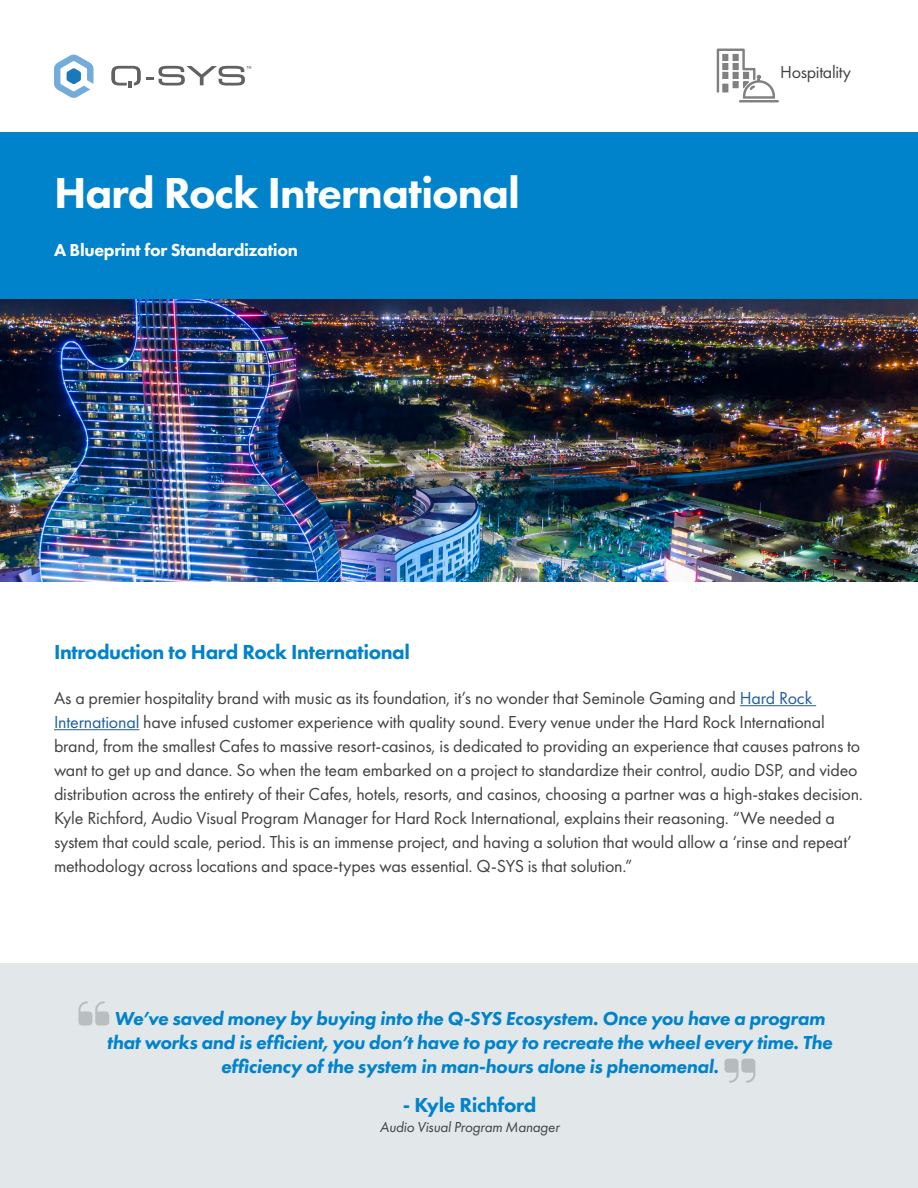
<style>
.page{position:relative;width:918px;height:1188px;background:#fff}
.page>*{position:absolute;margin:0;border:0;box-sizing:border-box;transform-origin:0 0}
.t1{font:800 45px "Futura PT";letter-spacing:-.02em;color:#fff}
.t2{font:800 21px "Futura PT";letter-spacing:-.02em;color:#0083ca}
.t3{font:italic 800 19.5px/24px "Futura PT";letter-spacing:-.02em;color:#0083ca;text-align:center}
.t4{font:18px/24px "Futura PT";letter-spacing:-.01em;color:#414141}
.t5{font:800 18px "Futura PT";letter-spacing:-.015em;color:#fff}
.t6{font:18px "Futura PT";letter-spacing:-.02em;color:#424242}
.t7{font:italic 15px "Futura PT";letter-spacing:-.015em;color:#424242}
.s1{color:#215e9e}
</style>
<div class="page">
<div style="left:0;top:132px;width:918px;height:168px;background:#0083ca"></div>
<div style="left:0;top:963px;width:918px;height:225px;background:#e2e7ea"></div>
<svg style="left:78px;top:1001px;width:31px;height:25px"></svg>
<svg style="left:724px;top:1059px;width:31px;height:24px"></svg>
<hr style="left:740px;top:705px;width:76px;height:1px;background:#215e9e">
<hr style="left:54px;top:729px;width:85px;height:1px;background:#215e9e">
<img style="left:0;top:299px;width:918px;height:282px">
<svg style="left:54px;top:54px;width:40px;height:44px"></svg>
<svg style="left:111px;top:66px;width:140px;height:22px"></svg>
<hr style="left:739px;top:100px;width:40px;height:2px;background:#808080">
<svg style="left:717px;top:49px;width:58px;height:50px"></svg>
<h1 class="t1" style="left:54px;top:165px;width:468px">Hard Rock International</h1>
<p class="t5" style="left:54px;top:239px;width:245px">A Blueprint for Standardization</p>
<p class="t6" style="left:780px;top:62px;width:72px">Hospitality</p>
<p class="t2" style="left:54px;top:639px;width:358px">Introduction to Hard Rock International</p>
<p class="t4" style="left:54px;top:686px;width:811px">As a premier hospitality brand with music as its foundation, it’s no wonder that Seminole Gaming and <span class="s1">Hard Rock International</span> have infused customer experience with quality sound. Every venue under the Hard Rock International brand, from the smallest Cafes to massive resort-casinos, is dedicated to providing an experience that causes patrons to want to get up and dance. So when the team embarked on a project to standardize their control, audio DSP, and video distribution across the entirety of their Cafes, hotels, resorts, and casinos, choosing a partner was a high-stakes decision.<br>Kyle Richford, Audio Visual Program Manager for Hard Rock International, explains their reasoning. “We needed a system that could scale, period. This is an immense project, and having a solution that would allow a ‘rinse and repeat’ methodology across locations and space-types was essential. Q-SYS is that solution.”</p>
<p class="t3" style="left:107px;top:1006px;width:727px">We’ve saved money by buying into the Q-SYS Ecosystem. Once you have a program that works and is efficient, you don’t have to pay to recreate the wheel every time. The efficiency of the system in man-hours alone is phenomenal.</p>
<p class="t2" style="left:403px;top:1092px;width:135px">- Kyle Richford</p>
<p class="t7" style="left:380px;top:1118px;width:181px">Audio Visual Program Manager</p>
</div>
